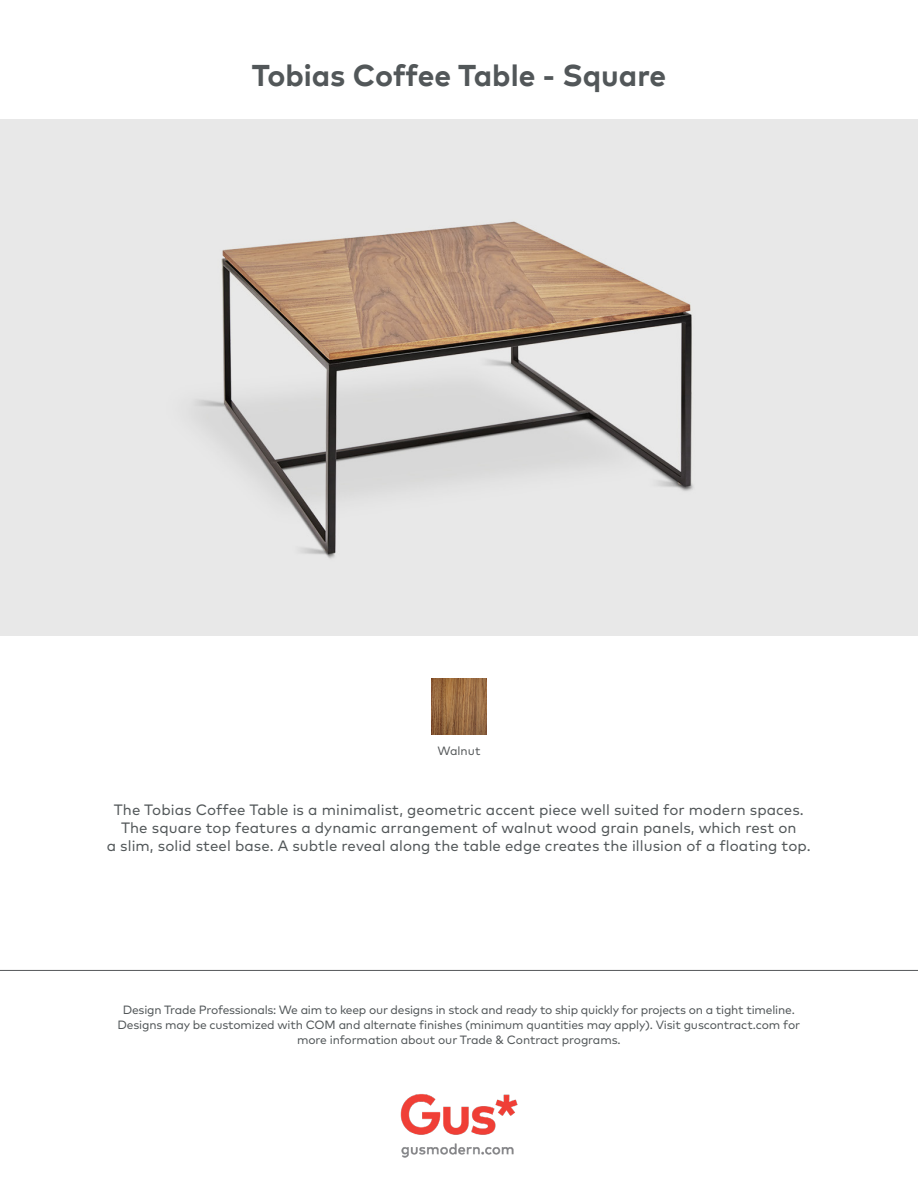
<style>
.page{position:relative;width:918px;height:1188px;background:#fff}
.page>*{position:absolute;margin:0;border:0;box-sizing:border-box;transform-origin:0 0}
.Product_Title{font:700 30px "Mark";color:#525759}
.Description{font:15px/18px "Mark Pro";letter-spacing:.005em;color:#525759;text-align:center}
.t1{font:12px/15px "Mark Pro";letter-spacing:-.015em;color:#525759;text-align:center}
.t2{font:12px "Mark Pro";color:#545759}
</style>
<div class="page">
<img style="left:400px;top:1094px;width:118px;height:64px">
<img style="left:0;top:119px;width:918px;height:516px">
<hr style="left:0;top:970px;width:918px;height:1px;background:#545759">
<img style="left:431px;top:679px;width:56px;height:55px">
<p class="Product_Title" style="left:252px;top:56px;width:416px">Tobias Coffee Table - Square</p>
<p class="t2" style="left:438px;top:741px;width:44px">Walnut</p>
<p class="Description" style="left:107px;top:800px;width:705px">The Tobias Coffee Table is a minimalist, geometric accent piece well suited for modern spaces.<br>The square top features a dynamic arrangement of walnut wood grain panels, which rest on<br>a slim, solid steel base. A subtle reveal along the table edge creates the illusion of a floating top.</p>
<p class="t1" style="left:118px;top:1001px;width:684px">Design Trade Professionals: We aim to keep our designs in stock and ready to ship quickly for projects on a tight timeline.<br>Designs may be customized with COM and alternate finishes (minimum quantities may apply). Visit guscontract.com for more information about our Trade &amp; Contract programs.</p>
</div>
